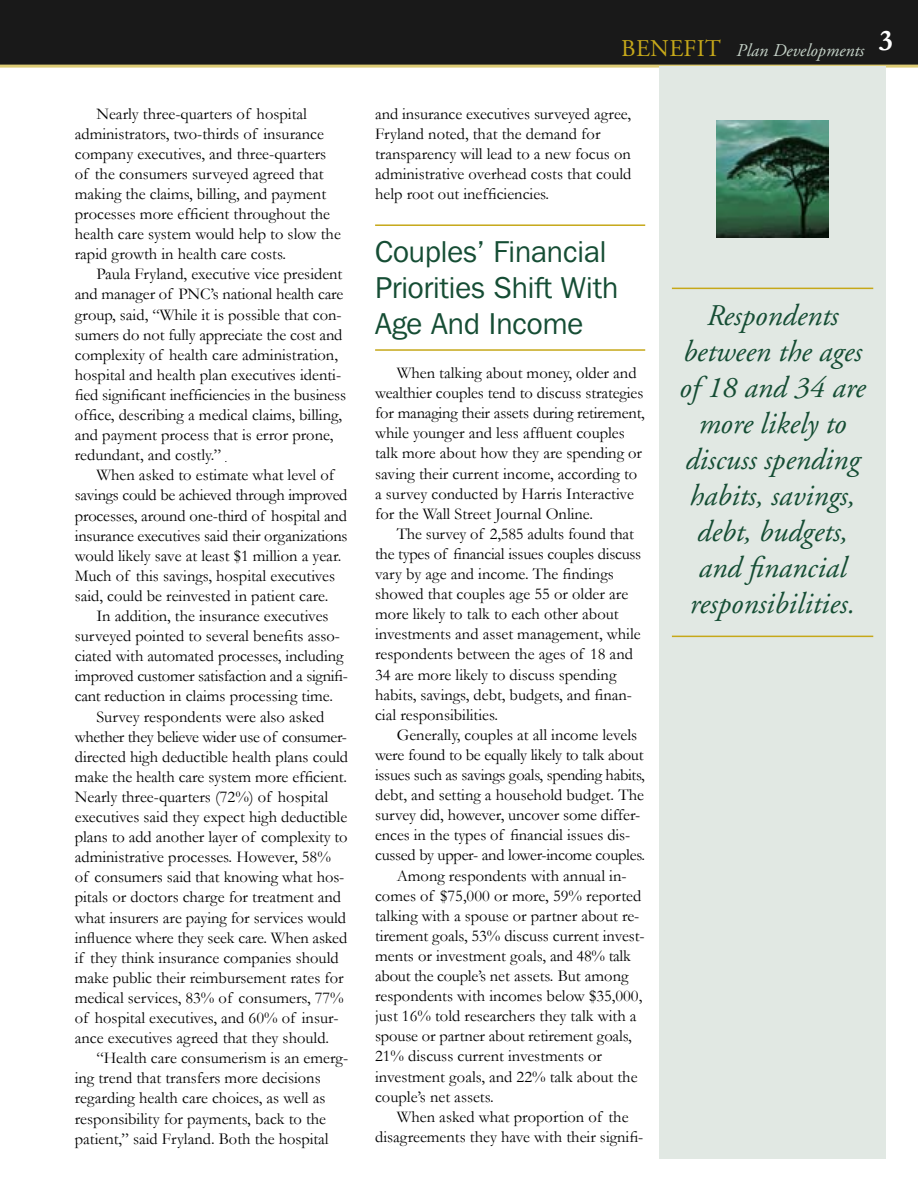
<style>
.page{position:relative;width:918px;height:1188px;background:#fff}
.page>*{position:absolute;margin:0;border:0;box-sizing:border-box;transform-origin:0 0}
.Call_Out{font:italic 30px/36px "Adobe Garamond";color:#154d34;text-align:center}
.Headline{font:30px/36px "Franklin Gothic IT Cby BT";color:#154d34}
.t1{font:700 30px "Garamond";color:#fff}
.t2{font:24px "Adobe Garamond";letter-spacing:.01em;color:#c6a819}
.t3{font:italic 18px "Adobe Garamond";color:#c5d2c8}
.Body_text{font:16.5px/20.1px "Garamond";color:#000}
</style>
<div class="page">
<div style="left:0;top:0;width:918px;height:65px;background:#191919"></div>
<hr style="left:0;top:65px;width:918px;height:3px;background:#ddcb75">
<div style="left:659px;top:66px;width:227px;height:1092px;background:#e1e8e3"></div>
<img style="left:717px;top:120px;width:111px;height:117px">
<hr style="left:672px;top:288px;width:201px;height:1px;background:#c6a819">
<hr style="left:672px;top:636px;width:201px;height:1px;background:#c6a819">
<hr style="left:375px;top:224px;width:270px;height:2px;background:#c6a819">
<hr style="left:375px;top:349px;width:270px;height:2px;background:#c6a819">
<p class="Body_text" style="left:75px;top:103px;width:268px;text-indent:22px">Nearly three-quarters of hospital administrators, two-thirds of insurance company executives, and three-quarters of the consumers surveyed agreed that making the claims, billing, and payment processes more efficient throughout the health care system would help to slow the rapid growth in health care costs.</p>
<p class="Body_text" style="left:75px;top:264px;width:273px;text-indent:22px">Paula Fryland, executive vice president and manager of PNC’s national health care group, said, “While it is possible that con&shy;sumers do not fully appreciate the cost and complexity of health care administration, hospital and health plan executives identi&shy;fied significant inefficiencies in the business office, describing a medical claims, billing, and payment process that is error prone, redundant, and costly.”</p>
<p class="Body_text" style="left:75px;top:465px;width:274px;text-indent:22px">When asked to estimate what level of savings could be achieved through improved processes, around one-third of hospital and insurance executives said their organizations would likely save at least $1 million a year.<br>Much of this savings, hospital executives said, could be reinvested in patient care.</p>
<p class="Body_text" style="left:75px;top:605px;width:275px;text-indent:22px">In addition, the insurance executives surveyed pointed to several benefits asso&shy;ciated with automated processes, including improved customer satisfaction and a signifi&shy;cant reduction in claims processing time.</p>
<p class="Body_text" style="left:75px;top:706px;width:275px;text-indent:22px">Survey respondents were also asked whether they believe wider use of consumer&shy;directed high deductible health plans could make the health care system more efficient.<br>Nearly three-quarters (72%) of hospital executives said they expect high deductible plans to add another layer of complexity to administrative processes. However, 58% of consumers said that knowing what hos&shy;pitals or doctors charge for treatment and what insurers are paying for services would influence where they seek care. When asked if they think insurance companies should make public their reimbursement rates for medical services, 83% of consumers, 77% of hospital executives, and 60% of insur&shy;ance executives agreed that they should.</p>
<p class="Body_text" style="left:75px;top:1048px;width:275px;text-indent:22px">“Health care consumerism is an emerg&shy;ing trend that transfers more decisions regarding health care choices, as well as responsibility for payments, back to the patient,” said Fryland. Both the hospital</p>
<p class="t2" style="left:621px;top:36px;width:101px">BENEFIT</p>
<p class="t3" style="left:736px;top:41px;width:129px">Plan Developments</p>
<p class="t1" style="left:879px;top:20px;width:16px">3</p>
<p class="Body_text" style="left:375px;top:103px;width:258px">and insurance executives surveyed agree, Fryland noted, that the demand for transparency will lead to a new focus on administrative overhead costs that could help root out inefficiencies.</p>
<p class="Headline" style="left:375px;top:233px;width:245px">Couples’ Financial<br>Priorities Shift With<br>Age And Income</p>
<p class="Body_text" style="left:375px;top:362px;width:271px;text-indent:22px">When talking about money, older and wealthier couples tend to discuss strategies for managing their assets during retirement, while younger and less affluent couples talk more about how they are spending or saving their current income, according to a survey conducted by Harris Interactive for the Wall Street Journal Online.</p>
<p class="Body_text" style="left:375px;top:523px;width:268px;text-indent:22px">The survey of 2,585 adults found that the types of financial issues couples discuss vary by age and income. The findings showed that couples age 55 or older are more likely to talk to each other about investments and asset management, while respondents between the ages of 18 and 34 are more likely to discuss spending habits, savings, debt, budgets, and finan&shy;cial responsibilities.</p>
<p class="Body_text" style="left:375px;top:724px;width:271px;text-indent:22px">Generally, couples at all income levels were found to be equally likely to talk about issues such as savings goals, spending habits, debt, and setting a household budget. The survey did, however, uncover some differ&shy;ences in the types of financial issues dis&shy;cussed by upper- and lower-income couples.</p>
<p class="Body_text" style="left:375px;top:865px;width:271px;text-indent:22px">Among respondents with annual in&shy;comes of $75,000 or more, 59% reported talking with a spouse or partner about re&shy;tirement goals, 53% discuss current invest&shy;ments or investment goals, and 48% talk about the couple’s net assets. But among respondents with incomes below $35,000, just 16% told researchers they talk with a spouse or partner about retirement goals, 21% discuss current investments or investment goals, and 22% talk about the couple’s net assets.</p>
<p class="Body_text" style="left:375px;top:1106px;width:270px;text-align:center">When asked what proportion of the disagreements they have with their signifi-</p>
<p class="Call_Out" style="left:679px;top:299px;width:188px">Respondents between the ages of 18 and 34 are more likely to discuss spending habits, savings, debt, budgets, and financial responsibilities.</p>
</div>
